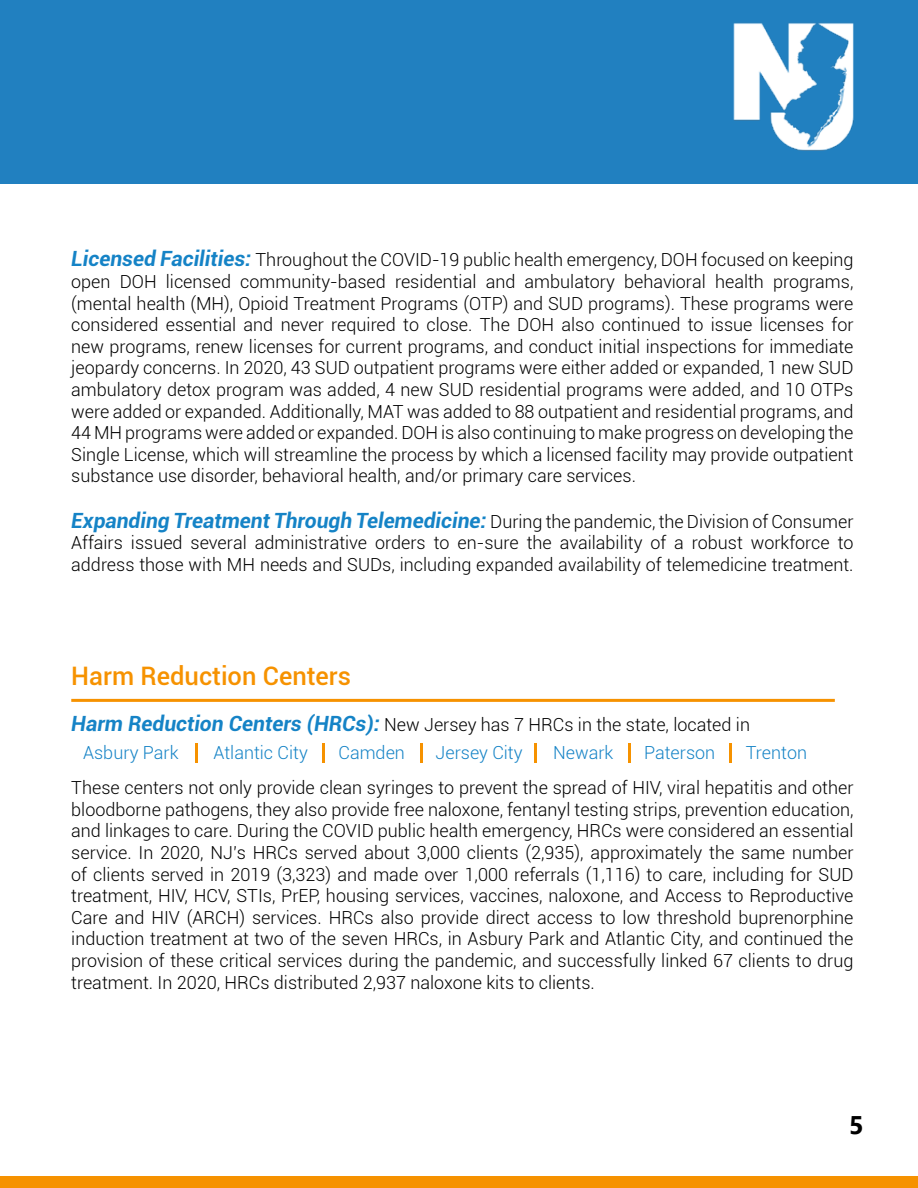
<style>
.page{position:relative;width:918px;height:1188px;background:#fff}
.page>*{position:absolute;margin:0;border:0;box-sizing:border-box;transform-origin:0 0}
.t1{font:500 25.5px "Roboto";color:#f69200}
.t2{font:700 25.5px "Segoe UI";color:#000}
.t3{font:300 18px/21.6px "Roboto";color:#000;text-align:justify}
.t4{font:300 18px "Roboto";color:#1583c6}
.s1{font-weight:700;font-style:italic;font-size:21px;color:#1583c6}
</style>
<div class="page">
<hr style="left:71px;top:699px;width:764px;height:3px;background:#f69200">
<div style="left:0;top:0;width:918px;height:184px;background:#2180c0"></div>
<img style="left:733px;top:23px;width:121px;height:128px">
<hr style="left:322px;top:743px;width:2px;height:20px;background:#f69200">
<hr style="left:421px;top:743px;width:2px;height:20px;background:#f69200">
<hr style="left:534px;top:743px;width:2px;height:20px;background:#f69200">
<hr style="left:628px;top:743px;width:3px;height:20px;background:#f69200">
<hr style="left:729px;top:743px;width:2px;height:20px;background:#f69200">
<hr style="left:196px;top:743px;width:2px;height:20px;background:#f69200">
<div style="left:0;top:1176px;width:918px;height:12px;background:#f69200"></div>
<p class="t3" style="left:71px;top:249px;width:784px"><span class="s1">Licensed Facilities:</span> Throughout the COVID-19 public health emergency, DOH focused on keeping open DOH licensed community-based residential and ambulatory behavioral health programs, (mental health (MH), Opioid Treatment Programs (OTP) and SUD programs). These programs were considered essential and never required to close. The DOH also continued to issue licenses for new programs, renew licenses for current programs, and conduct initial inspections for immediate jeopardy concerns. In 2020, 43 SUD outpatient programs were either added or expanded, 1 new SUD ambulatory detox program was added, 4 new SUD residential programs were added, and 10 OTPs were added or expanded. Additionally, MAT was added to 88 outpatient and residential programs, and 44 MH programs were added or expanded. DOH is also continuing to make progress on developing the Single License, which will streamline the process by which a licensed facility may provide outpatient substance use disorder, behavioral health, and/or primary care services.</p>
<p class="t3" style="left:71px;top:510px;width:784px"><span class="s1">Expanding Treatment Through Telemedicine:</span> During the pandemic, the Division of Consumer Affairs issued several administrative orders to en-sure the availability of a robust workforce to address those with MH needs and SUDs, including expanded availability of telemedicine treatment.</p>
<h1 class="t1" style="left:71px;top:658px;width:281px">Harm Reduction Centers</h1>
<p class="t3" style="left:71px;top:713px;width:680px"><span class="s1">Harm Reduction Centers (HRCs):</span> New Jersey has 7 HRCs in the state, located in</p>
<p class="t4" style="left:83px;top:740px;width:97px">Asbury Park</p>
<p class="t4" style="left:214px;top:740px;width:96px">Atlantic City</p>
<p class="t4" style="left:338px;top:740px;width:68px">Camden</p>
<p class="t4" style="left:436px;top:740px;width:88px">Jersey City</p>
<p class="t4" style="left:553px;top:740px;width:62px">Newark</p>
<p class="t4" style="left:644px;top:740px;width:73px">Paterson</p>
<p class="t4" style="left:746px;top:740px;width:63px">Trenton</p>
<p class="t3" style="left:71px;top:776px;width:784px">These centers not only provide clean syringes to prevent the spread of HIV, viral hepatitis and other bloodborne pathogens, they also provide free naloxone, fentanyl testing strips, prevention education, and linkages to care. During the COVID public health emergency, HRCs were considered an essential service. In 2020, NJ’s HRCs served about 3,000 clients (2,935), approximately the same number of clients served in 2019 (3,323) and made over 1,000 referrals (1,116) to care, including for SUD treatment, HIV, HCV, STIs, PrEP, housing services, vaccines, naloxone, and Access to Reproductive Care and HIV (ARCH) services. HRCs also provide direct access to low threshold buprenorphine induction treatment at two of the seven HRCs, in Asbury Park and Atlantic City, and continued the provision of these critical services during the pandemic, and successfully linked 67 clients to drug treatment. In 2020, HRCs distributed 2,937 naloxone kits to clients.</p>
<h1 class="t2" style="left:849px;top:1101px;width:16px">5</h1>
</div>
